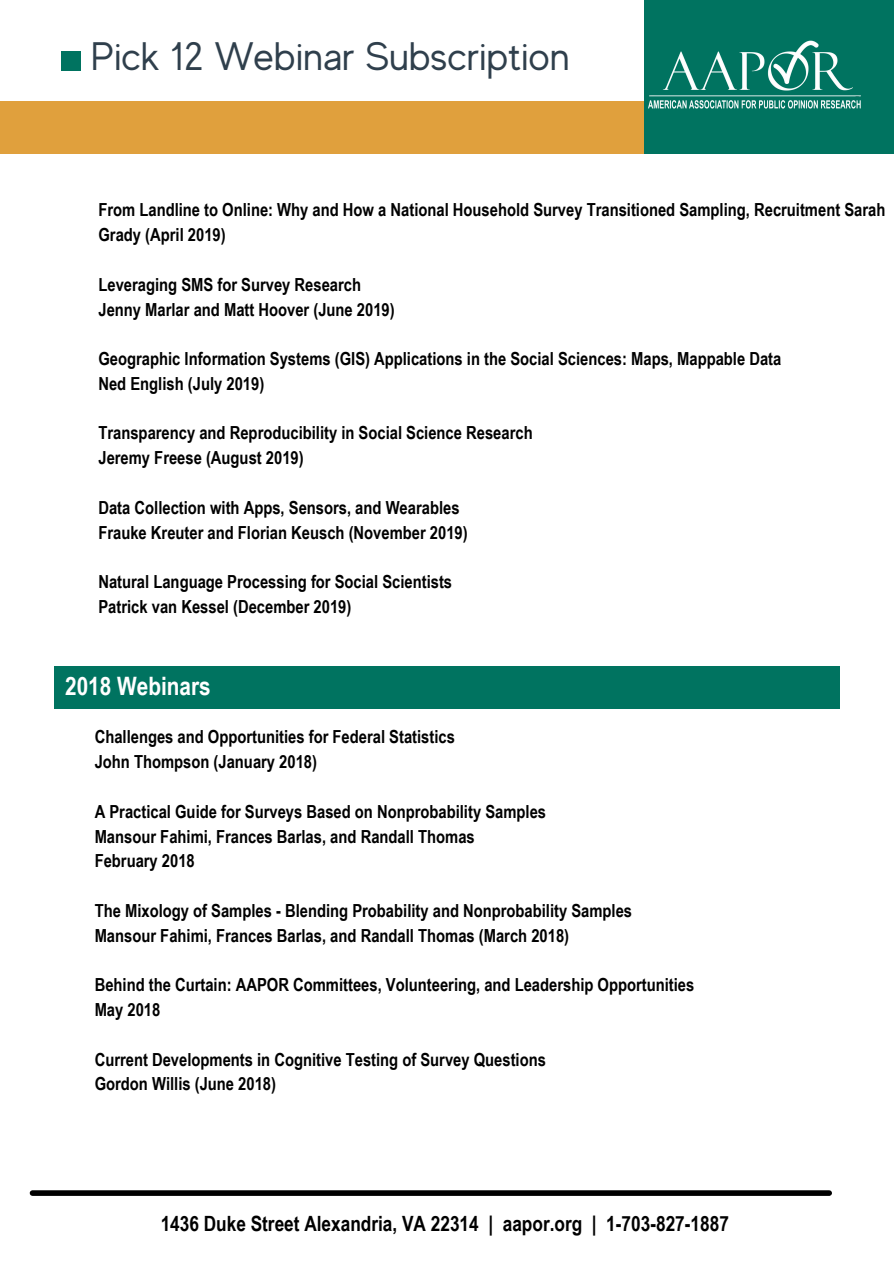
<style>
.page{position:relative;width:894px;height:1264px;background:#fff}
.page>*{position:absolute;margin:0;border:0;box-sizing:border-box;transform-origin:0 0}
.t1{font:39.75px "MADE Evolve Sans";color:#2f3f4c}
.t2{font:700 25.35px "Arial Narrow";color:#fff}
.t3{font:700 21px "Arial Narrow";color:#000}
.t4{font:700 18px/24.8px "Arial Narrow";color:#000}
</style>
<div class="page">
<div style="left:54px;top:666px;width:785px;height:43px;background:#007360"></div>
<div style="left:644px;top:0;width:249px;height:153px;background:#007360"></div>
<div style="left:0;top:101px;width:644px;height:53px;background:#e0a03d"></div>
<div style="left:61px;top:51px;width:19px;height:19px;background:#007360"></div>
<img style="left:644px;top:40px;width:220px;height:114px">
<div style="left:32px;top:1190px;width:797px;height:5px;background:#000"></div>
<p class="t1" style="left:91px;top:34px;width:480px">Pick 12 Webinar Subscription</p>
<p class="t4" style="left:98px;top:197px;width:788px">From Landline to Online: Why and How a National Household Survey Transitioned Sampling, Recruitment Sarah<br>Grady (April 2019)</p>
<p class="t4" style="left:98px;top:272px;width:264px">Leveraging SMS for Survey Research</p>
<p class="t4" style="left:98px;top:296px;width:298px">Jenny Marlar and Matt Hoover (June 2019)</p>
<p class="t4" style="left:98px;top:346px;width:684px">Geographic Information Systems (GIS) Applications in the Social Sciences: Maps, Mappable Data</p>
<p class="t4" style="left:98px;top:371px;width:167px">Ned English (July 2019)</p>
<p class="t4" style="left:98px;top:420px;width:435px">Transparency and Reproducibility in Social Science Research</p>
<p class="t4" style="left:98px;top:445px;width:207px">Jeremy Freese (August 2019)</p>
<p class="t4" style="left:98px;top:495px;width:362px">Data Collection with Apps, Sensors, and Wearables</p>
<p class="t4" style="left:98px;top:519px;width:371px">Frauke Kreuter and Florian Keusch (November 2019)</p>
<p class="t4" style="left:98px;top:569px;width:355px">Natural Language Processing for Social Scientists</p>
<p class="t4" style="left:98px;top:594px;width:254px">Patrick van Kessel (December 2019)</p>
<p class="t2" style="left:65px;top:671px;width:147px">2018 Webinars</p>
<p class="t4" style="left:95px;top:724px;width:361px">Challenges and Opportunities for Federal Statistics</p>
<p class="t4" style="left:95px;top:749px;width:224px">John Thompson (January 2018)</p>
<p class="t4" style="left:95px;top:798px;width:453px">A Practical Guide for Surveys Based on Nonprobability Samples</p>
<p class="t4" style="left:95px;top:823px;width:381px">Mansour Fahimi, Frances Barlas, and Randall Thomas</p>
<p class="t4" style="left:95px;top:848px;width:102px">February 2018</p>
<p class="t4" style="left:95px;top:898px;width:539px">The Mixology of Samples - Blending Probability and Nonprobability Samples</p>
<p class="t4" style="left:95px;top:922px;width:476px">Mansour Fahimi, Frances Barlas, and Randall Thomas (March 2018)</p>
<p class="t4" style="left:95px;top:972px;width:601px">Behind the Curtain: AAPOR Committees, Volunteering, and Leadership Opportunities</p>
<p class="t4" style="left:95px;top:997px;width:67px">May 2018</p>
<p class="t4" style="left:95px;top:1046px;width:452px">Current Developments in Cognitive Testing of Survey Questions</p>
<p class="t4" style="left:95px;top:1071px;width:183px">Gordon Willis (June 2018)</p>
<p class="t3" style="left:161px;top:1211px;width:569px">1436 Duke Street Alexandria, VA 22314 | aapor.org | 1-703-827-1887</p>
</div>
